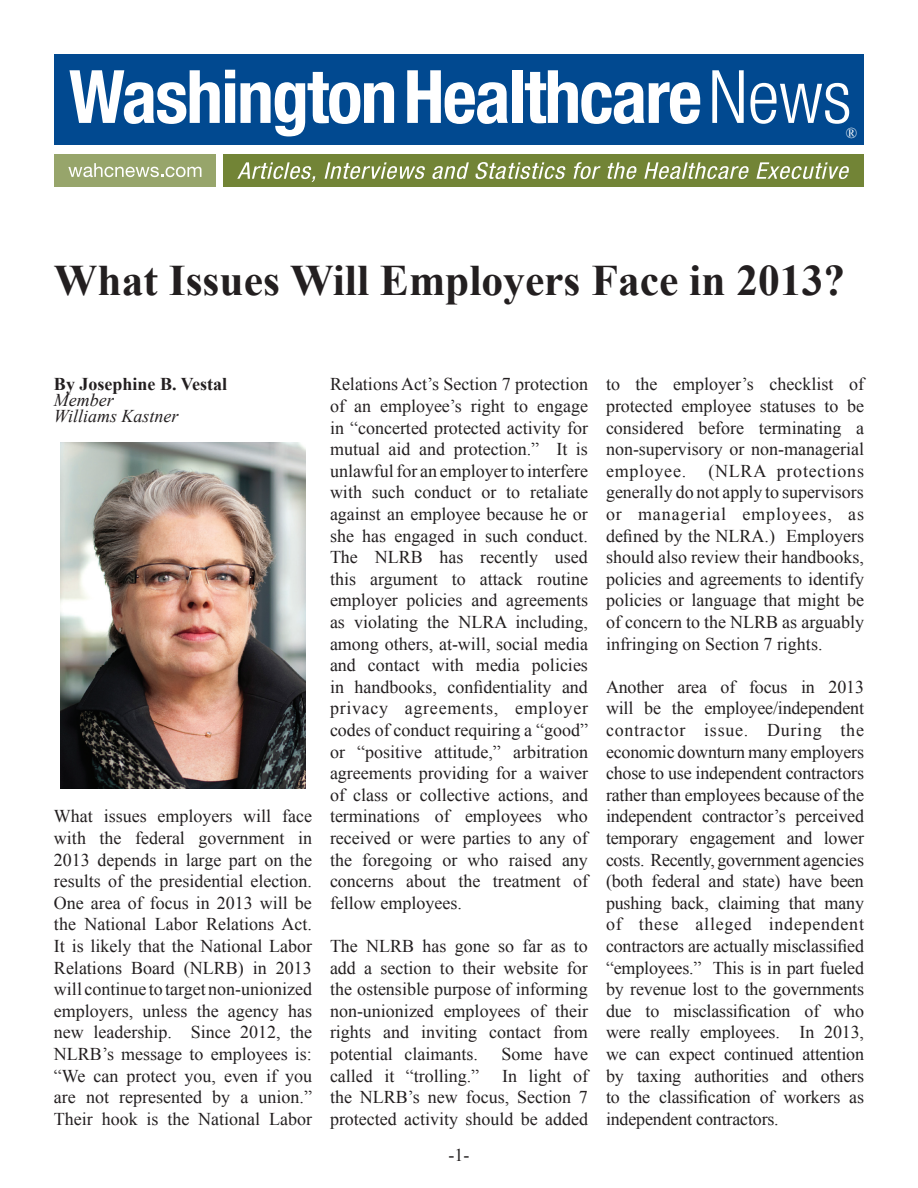
<style>
.page{position:relative;width:918px;height:1188px;background:#fff}
.page>*{position:absolute;margin:0;border:0;box-sizing:border-box;transform-origin:0 0}
.t1{font:700 43.5px "Times New Roman";color:#231f20}
.t2{font:18px/21.6px "Times New Roman";color:#231f20;text-align:justify}
.t3{font:italic 18px "Times New Roman";color:#231f20}
.t4{font:700 18px "Times New Roman";color:#231f20}
.t5{font:15px "Times New Roman";color:#fff}
</style>
<div class="page">
<div style="left:54px;top:54px;width:810px;height:91px;background:#014990"></div>
<div style="left:54px;top:154px;width:162px;height:33px;background:#97a56b"></div>
<div style="left:224px;top:154px;width:640px;height:33px;background:#728436"></div>
<svg style="left:69px;top:70px;width:325px;height:66px"></svg>
<svg style="left:407px;top:70px;width:101px;height:54px"></svg>
<div style="left:512px;top:70px;width:11px;height:53px;background:#fff"></div>
<svg style="left:525px;top:70px;width:175px;height:54px"></svg>
<svg style="left:712px;top:70px;width:32px;height:53px"></svg>
<svg style="left:750px;top:83px;width:99px;height:41px"></svg>
<svg style="left:237px;top:162px;width:78px;height:20px"></svg>
<svg style="left:325px;top:162px;width:100px;height:17px"></svg>
<svg style="left:432px;top:162px;width:37px;height:17px"></svg>
<svg style="left:475px;top:162px;width:91px;height:17px"></svg>
<svg style="left:574px;top:162px;width:27px;height:17px"></svg>
<svg style="left:607px;top:162px;width:30px;height:17px"></svg>
<svg style="left:644px;top:162px;width:105px;height:17px"></svg>
<svg style="left:756px;top:162px;width:93px;height:17px"></svg>
<svg style="left:68px;top:163px;width:133px;height:14px"></svg>
<img style="left:60px;top:443px;width:246px;height:346px">
<p class="t5" style="left:846px;top:122px;width:13px">®</p>
<p class="t1" style="left:54px;top:251px;width:793px">What Issues Will Employers Face in 2013?</p>
<p class="t4" style="left:54px;top:372px;width:175px">By Josephine B. Vestal</p>
<p class="t3" style="left:54px;top:388px;width:61px">Member</p>
<p class="t3" style="left:54px;top:404px;width:126px">Williams Kastner</p>
<p class="t2" style="left:54px;top:805px;width:260px">What issues employers will face with the federal government in 2013 depends in large part on the results of the presidential election.<br>One area of focus in 2013 will be the National Labor Relations Act.<br>It is likely that the National Labor Relations Board (NLRB) in 2013 will continue to target non-unionized employers, unless the agency has new leadership. Since 2012, the NLRB’s message to employees is: “We can protect you, even if you are not represented by a union.” Their hook is the National Labor</p>
<p class="t2" style="left:330px;top:373px;width:260px">Relations Act’s Section 7 protection of an employee’s right to engage in “concerted protected activity for mutual aid and protection.” It is unlawful for an employer to interfere with such conduct or to retaliate against an employee because he or she has engaged in such conduct.<br>The NLRB has recently used this argument to attack routine employer policies and agreements as violating the NLRA including, among others, at-will, social media and contact with media policies in handbooks, confidentiality and privacy agreements, employer codes of conduct requiring a “good” or “positive attitude,” arbitration agreements providing for a waiver of class or collective actions, and terminations of employees who received or were parties to any of the foregoing or who raised any concerns about the treatment of fellow employees.</p>
<p class="t2" style="left:330px;top:935px;width:260px">The NLRB has gone so far as to add a section to their website for the ostensible purpose of informing non-unionized employees of their rights and inviting contact from potential claimants.</p>
<p class="t2" style="left:501px;top:1043px;width:88px">Some have</p>
<p class="t2" style="left:330px;top:1065px;width:260px;text-indent:172px">In light of the NLRB’s new focus, Section 7 protected activity should be added</p>
<p class="t2" style="left:330px;top:1065px;width:151px">called it “trolling.”</p>
<p class="t2" style="left:449px;top:1144px;width:22px">-1-</p>
<p class="t2" style="left:606px;top:373px;width:260px">to the employer’s checklist of protected employee statuses to be considered before terminating a non-supervisory or non-managerial employee. (NLRA protections generally do not apply to supervisors or managerial employees, as defined by the NLRA.) Employers should also review their handbooks, policies and agreements to identify policies or language that might be of concern to the NLRB as arguably infringing on Section 7 rights.</p>
<p class="t2" style="left:606px;top:676px;width:260px">Another area of focus in 2013 will be the employee/independent contractor issue. During the economic downturn many employers chose to use independent contractors rather than employees because of the independent contractor’s perceived temporary engagement and lower costs. Recently, government agencies (both federal and state) have been pushing back, claiming that many of these alleged independent contractors are actually misclassified “employees.” This is in part fueled by revenue lost to the governments due to misclassification of who were really employees. In 2013, we can expect continued attention by taxing authorities and others to the classification of workers as independent contractors.</p>
</div>
